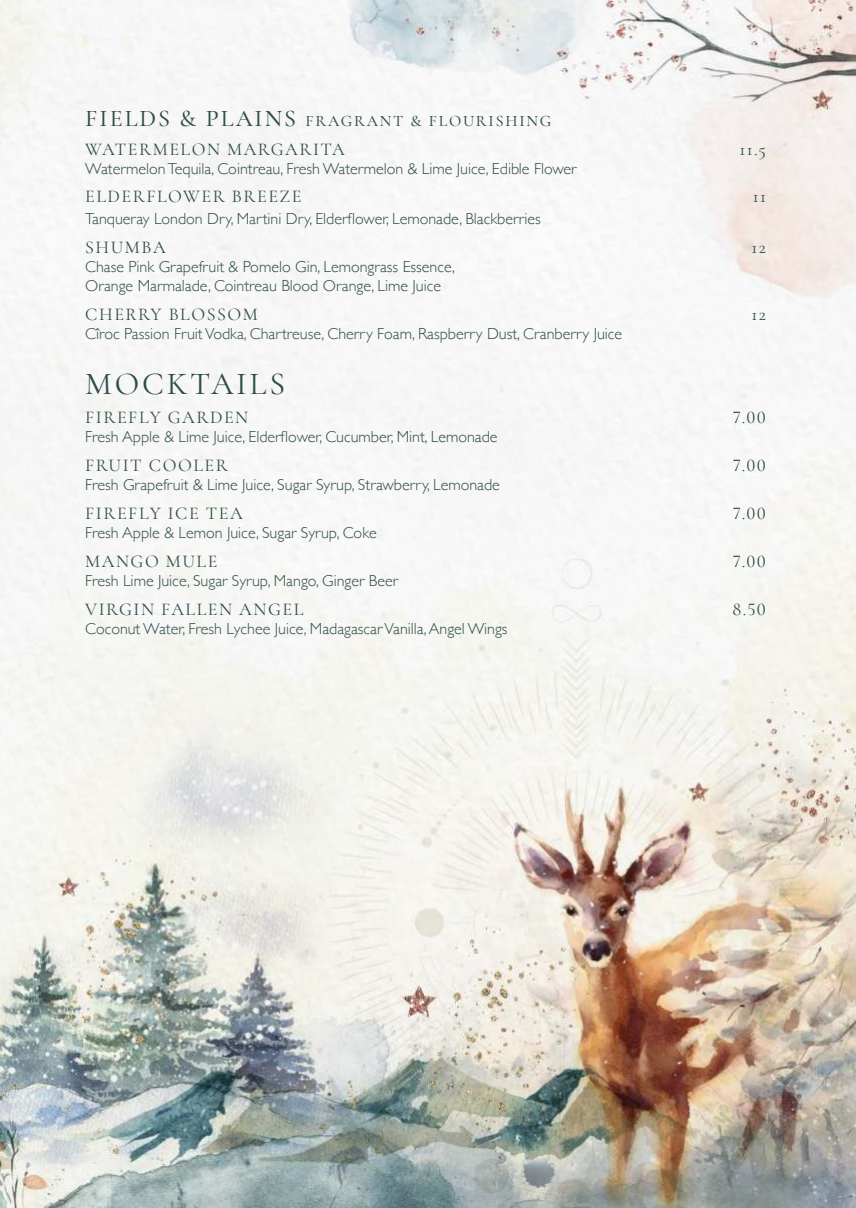
<style>
.page{position:relative;width:856px;height:1208px;background:#fff}
.page>*{position:absolute;margin:0;border:0;box-sizing:border-box;transform-origin:0 0}
.t1{font:32px "Cormorant Garamond";letter-spacing:.085em;color:#2d4c47}
.t2{font:18px "Cormorant Garamond";letter-spacing:.085em;color:#2d4c47}
.t3{font:300 16px/19.2px "Gill Sans";color:#2d4c47}
.t4{font:500 16px "Cormorant Garamond";letter-spacing:.11em;color:#2d4c47}
.s1{font-size:24px}
</style>
<div class="page">
<img style="left:0;top:0;width:855px;height:1208px">
<svg style="left:0;top:0;width:7px;height:8px"></svg>
<p class="t4" style="left:85px;top:111px;width:467px"><span class="s1">FIELDS &amp; PLAINS</span> FRAGRANT &amp; FLOURISHING</p>
<p class="t2" style="left:85px;top:138px;width:261px">WATERMELON MARGARITA</p>
<p class="t2" style="left:739px;top:138px;width:28px">11.5</p>
<p class="t3" style="left:85px;top:158px;width:493px">Watermelon Tequila, Cointreau, Fresh Watermelon &amp; Lime Juice, Edible Flower</p>
<p class="t2" style="left:85px;top:188px;width:218px">ELDERFLOWER BREEZE</p>
<p class="t2" style="left:752px;top:188px;width:15px">11</p>
<p class="t3" style="left:85px;top:208px;width:457px">Tanqueray London Dry, Martini Dry, Elderflower, Lemonade, Blackberries</p>
<p class="t2" style="left:85px;top:239px;width:82px">SHUMBA</p>
<p class="t2" style="left:751px;top:239px;width:16px">12</p>
<p class="t3" style="left:85px;top:256px;width:371px">Chase Pink Grapefruit &amp; Pomelo Gin, Lemongrass Essence,<br>Orange Marmalade, Cointreau Blood Orange, Lime Juice</p>
<p class="t2" style="left:85px;top:303px;width:174px">CHERRY BLOSSOM</p>
<p class="t2" style="left:751px;top:303px;width:16px">12</p>
<p class="t3" style="left:85px;top:323px;width:538px">Cîroc Passion Fruit Vodka, Chartreuse, Cherry Foam, Raspberry Dust, Cranberry Juice</p>
<h1 class="t1" style="left:85px;top:369px;width:201px">MOCKTAILS</h1>
<p class="t2" style="left:85px;top:409px;width:164px">FIREFLY GARDEN</p>
<p class="t2" style="left:733px;top:406px;width:34px">7.00</p>
<p class="t3" style="left:85px;top:427px;width:414px">Fresh Apple &amp; Lime Juice, Elderflower, Cucumber, Mint, Lemonade</p>
<p class="t2" style="left:85px;top:457px;width:144px">FRUIT COOLER</p>
<p class="t2" style="left:733px;top:454px;width:34px">7.00</p>
<p class="t3" style="left:85px;top:475px;width:416px">Fresh Grapefruit &amp; Lime Juice, Sugar Syrup, Strawberry, Lemonade</p>
<p class="t2" style="left:85px;top:505px;width:159px">FIREFLY ICE TEA</p>
<p class="t2" style="left:733px;top:502px;width:34px">7.00</p>
<p class="t3" style="left:85px;top:522px;width:293px">Fresh Apple &amp; Lemon Juice, Sugar Syrup, Coke</p>
<p class="t2" style="left:85px;top:553px;width:134px">MANGO MULE</p>
<p class="t2" style="left:733px;top:550px;width:34px">7.00</p>
<p class="t3" style="left:85px;top:570px;width:314px">Fresh Lime Juice, Sugar Syrup, Mango, Ginger Beer</p>
<p class="t2" style="left:85px;top:600px;width:219px">VIRGIN FALLEN ANGEL</p>
<p class="t2" style="left:732px;top:598px;width:35px">8.50</p>
<p class="t3" style="left:85px;top:618px;width:424px">Coconut Water, Fresh Lychee Juice, Madagascar Vanilla, Angel Wings</p>
</div>
